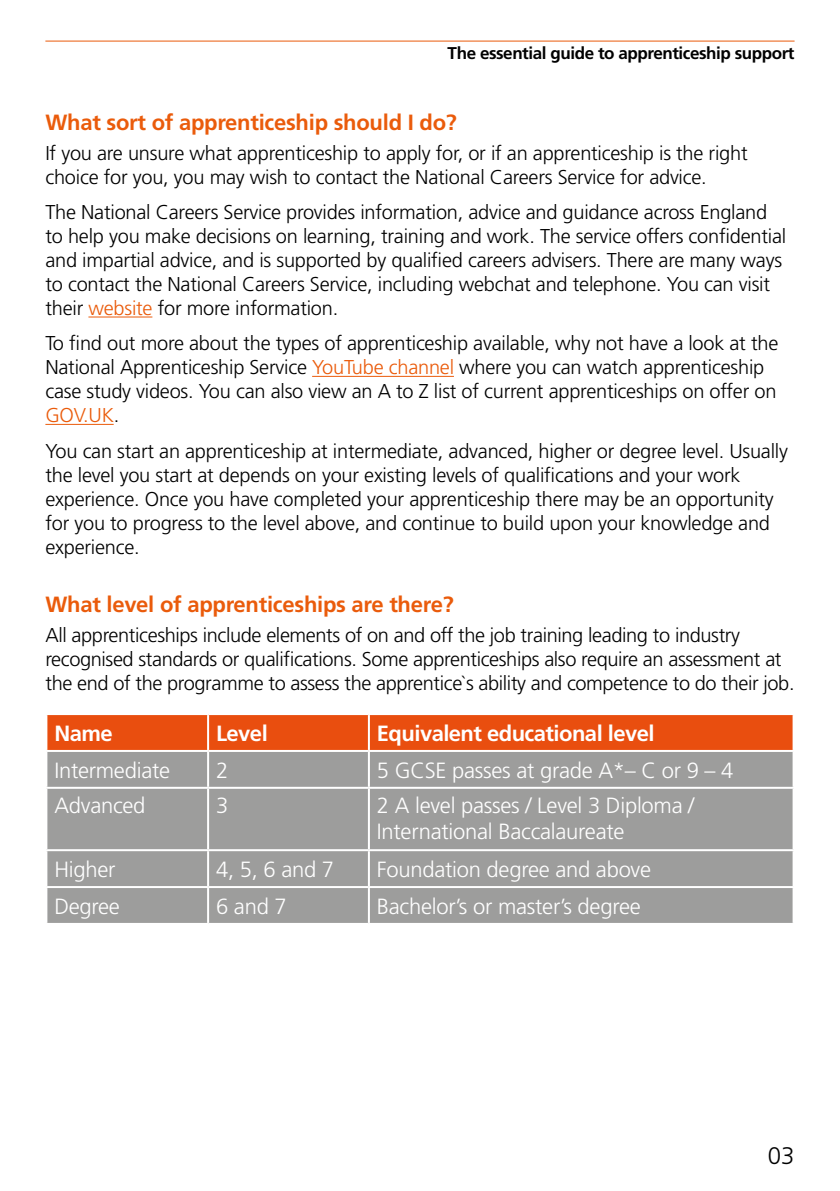
<style>
.page{position:relative;width:840px;height:1191px;background:#fff}
.page>*{position:absolute;margin:0;border:0;box-sizing:border-box;transform-origin:0 0}
.t1{font:300 24px "Frutiger";color:#000}
.t2{font:300 22px/26px "Frutiger";letter-spacing:-.01em;color:#fff}
.t3{font:700 22px "Frutiger";letter-spacing:-.01em;color:#ea5b0b}
.t4{font:700 22px "Frutiger";letter-spacing:-.025em;color:#fff}
.t5{font:300 20px/24px "Frutiger";letter-spacing:-.01em;color:#000}
.t6{font:700 17px "Frutiger";letter-spacing:-.025em;color:#000}
.s1{color:#ea5b0b}
</style>
<div class="page">
<hr style="left:45px;top:41px;width:749px;height:1px;background:#ea5b0b">
<hr style="left:88px;top:316px;width:64px;height:1px;background:#ea5b0b">
<hr style="left:312px;top:376px;width:141px;height:1px;background:#ea5b0b">
<hr style="left:45px;top:424px;width:69px;height:1px;background:#ea5b0b">
<div style="left:47px;top:715px;width:745px;height:35px;background:#e94e0f"></div>
<div style="left:47px;top:752px;width:745px;height:171px;background:#9d9d9c"></div>
<hr style="left:207px;top:715px;width:2px;height:35px;background:#fff">
<hr style="left:368px;top:715px;width:2px;height:35px;background:#fff">
<hr style="left:207px;top:752px;width:2px;height:35px;background:#fff">
<hr style="left:368px;top:752px;width:2px;height:35px;background:#fff">
<hr style="left:45px;top:787px;width:163px;height:2px;background:#fff">
<hr style="left:208px;top:787px;width:161px;height:2px;background:#fff">
<hr style="left:207px;top:789px;width:2px;height:60px;background:#fff">
<hr style="left:369px;top:787px;width:425px;height:2px;background:#fff">
<hr style="left:368px;top:789px;width:2px;height:60px;background:#fff">
<hr style="left:45px;top:849px;width:163px;height:2px;background:#fff">
<hr style="left:208px;top:849px;width:161px;height:2px;background:#fff">
<hr style="left:207px;top:851px;width:2px;height:35px;background:#fff">
<hr style="left:369px;top:849px;width:425px;height:2px;background:#fff">
<hr style="left:368px;top:851px;width:2px;height:35px;background:#fff">
<hr style="left:45px;top:886px;width:163px;height:2px;background:#fff">
<hr style="left:208px;top:886px;width:161px;height:2px;background:#fff">
<hr style="left:207px;top:888px;width:2px;height:35px;background:#fff">
<hr style="left:369px;top:886px;width:425px;height:2px;background:#fff">
<hr style="left:368px;top:888px;width:2px;height:35px;background:#fff">
<p class="t6" style="left:447px;top:43px;width:348px">The essential guide to apprenticeship support</p>
<p class="t3" style="left:45px;top:109px;width:413px">What sort of apprenticeship should I do?</p>
<p class="t5" style="left:45px;top:141px;width:703px">If you are unsure what apprenticeship to apply for, or if an apprenticeship is the right choice for you, you may wish to contact the National Careers Service for advice.</p>
<p class="t5" style="left:45px;top:200px;width:742px">The National Careers Service provides information, advice and guidance across England to help you make decisions on learning, training and work. The service offers confidential and impartial advice, and is supported by qualified careers advisers. There are many ways to contact the National Careers Service, including webchat and telephone. You can visit their <span class="s1">website</span> for more information.</p>
<p class="t5" style="left:45px;top:331px;width:734px">To find out more about the types of apprenticeship available, why not have a look at the National Apprenticeship Service <span class="s1">YouTube channel</span> where you can watch apprenticeship case study videos. You can also view an A to Z list of current apprenticeships on offer on <span class="s1">GOV.UK</span>.</p>
<p class="t5" style="left:45px;top:439px;width:743px">You can start an apprenticeship at intermediate, advanced, higher or degree level. Usually the level you start at depends on your existing levels of qualifications and your work experience. Once you have completed your apprenticeship there may be an opportunity for you to progress to the level above, and continue to build upon your knowledge and experience.</p>
<p class="t3" style="left:45px;top:591px;width:409px">What level of apprenticeships are there?</p>
<p class="t5" style="left:45px;top:622px;width:750px">All apprenticeships include elements of on and off the job training leading to industry recognised standards or qualifications. Some apprenticeships also require an assessment at the end of the programme to assess the apprentice`s ability and competence to do their job.</p>
<p class="t4" style="left:54px;top:720px;width:60px">Name</p>
<p class="t4" style="left:216px;top:720px;width:53px">Level</p>
<p class="t4" style="left:377px;top:720px;width:279px">Equivalent educational level</p>
<p class="t2" style="left:54px;top:757px;width:117px">Intermediate</p>
<p class="t2" style="left:216px;top:757px;width:14px">2</p>
<p class="t2" style="left:377px;top:757px;width:358px">5 GCSE passes at grade A*– C or 9 – 4</p>
<p class="t2" style="left:54px;top:792px;width:93px">Advanced</p>
<p class="t2" style="left:216px;top:792px;width:14px">3</p>
<p class="t2" style="left:377px;top:792px;width:319px">2 A level passes / Level 3 Diploma /<br>International Baccalaureate</p>
<p class="t2" style="left:54px;top:856px;width:63px">Higher</p>
<p class="t2" style="left:216px;top:856px;width:119px">4, 5, 6 and 7</p>
<p class="t2" style="left:377px;top:856px;width:275px">Foundation degree and above</p>
<p class="t2" style="left:54px;top:893px;width:67px">Degree</p>
<p class="t2" style="left:216px;top:893px;width:72px">6 and 7</p>
<p class="t2" style="left:377px;top:893px;width:265px">Bachelor’s or master’s degree</p>
<p class="t1" style="left:767px;top:1142px;width:28px">03</p>
</div>
